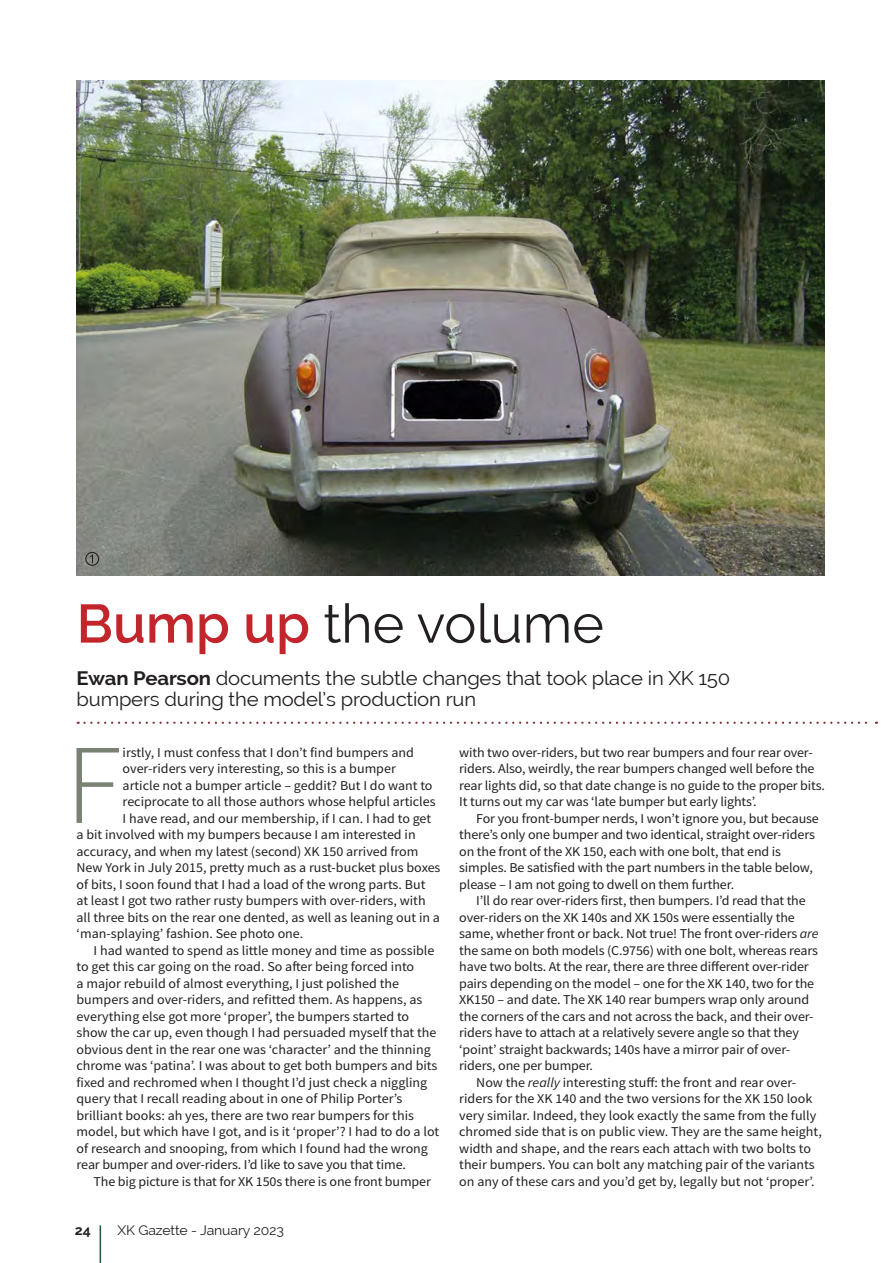
<style>
.page{position:relative;width:893px;height:1263px;background:#fff}
.page>*{position:absolute;margin:0;border:0;box-sizing:border-box;transform-origin:0 0}
.t1{font:300 113.7px "Source Sans Pro";color:#7a8373;scale:1.04 1}
.t2{font:54px "Raleway";color:#231f20}
.t3{font:19.5px/21px "Raleway";letter-spacing:-.01em;color:#231f20;scale:1.04 1}
.t4{font:13.5px/16.5px "Source Sans Pro";letter-spacing:-.01em;color:#231f20;scale:1.04 1}
.t5{font:13.5px "Raleway";letter-spacing:-.01em;color:#231f20;scale:1.04 1}
.t6{font:700 13.5px "Raleway";color:#231f20;scale:1.04 1}
.s1{font-weight:600;color:#c2262c}
.s2{font-weight:700}
.s3{font-style:italic}
</style>
<div class="page">
<hr style="left:100px;top:1225px;width:1px;height:38px;background:#1e553f">
<svg style="left:78px;top:722px;width:799px;height:2px"></svg>
<img style="left:77px;top:80px;width:748px;height:495px">
<svg style="left:90px;top:554px;width:3px;height:9px"></svg>
<div style="left:85px;top:552px;width:14px;height:14px;border:1px solid #231f20;border-radius:50%"></div>
<h2 class="t2" style="left:77px;top:592px;width:529px"><span class="s1">Bump up</span> the volume</h2>
<h3 class="t3" style="left:77px;top:668px;width:630px"><span class="s2">Ewan Pearson</span> documents the subtle changes that took place in XK 150 bumpers during the model’s production run</h3>
<p class="t4" style="left:459px;top:744px;width:353px">with two over-riders, but two rear bumpers and four rear over&shy;riders. Also, weirdly, the rear bumpers changed well before the rear lights did, so that date change is no guide to the proper bits.<br>It turns out my car was ‘late bumper but early lights’.</p>
<p class="t4" style="left:459px;top:810px;width:347px;text-indent:17px">For you front-bumper nerds, I won’t ignore you, but because there’s only one bumper and two identical, straight over-riders on the front of the XK 150, each with one bolt, that end is simples. Be satisfied with the part numbers in the table below, please – I am not going to dwell on them further.</p>
<p class="t4" style="left:476px;top:892px;width:318px">I’ll do rear over-riders first, then bumpers. I’d read that the</p>
<p class="t4" style="left:459px;top:909px;width:324px">over-riders on the XK 140s and XK 150s were essentially the</p>
<p class="t4" style="left:459px;top:925px;width:347px">same, whether front or back. Not true! The front over-riders <span class="s3">are</span></p>
<p class="t4" style="left:459px;top:942px;width:346px">the same on both models (C.9756) with one bolt, whereas rears</p>
<p class="t4" style="left:459px;top:958px;width:337px">have two bolts. At the rear, there are three different over-rider</p>
<p class="t4" style="left:459px;top:975px;width:343px">pairs depending on the model – one for the XK 140, two for the</p>
<p class="t4" style="left:459px;top:991px;width:338px">XK150 – and date. The XK 140 rear bumpers wrap only around</p>
<p class="t4" style="left:459px;top:1008px;width:342px">the corners of the cars and not across the back, and their over-</p>
<p class="t4" style="left:459px;top:1024px;width:328px">riders have to attach at a relatively severe angle so that they</p>
<p class="t4" style="left:459px;top:1041px;width:320px">‘point’ straight backwards; 140s have a mirror pair of over-</p>
<p class="t4" style="left:459px;top:1057px;width:130px">riders, one per bumper.</p>
<p class="t4" style="left:476px;top:1074px;width:309px">Now the <span class="s3">really</span> interesting stuff: the front and rear over-</p>
<p class="t4" style="left:459px;top:1090px;width:341px">riders for the XK 140 and the two versions for the XK 150 look</p>
<p class="t4" style="left:459px;top:1107px;width:345px">very similar. Indeed, they look exactly the same from the fully</p>
<p class="t4" style="left:459px;top:1123px;width:350px">chromed side that is on public view. They are the same height,</p>
<p class="t4" style="left:459px;top:1140px;width:340px">width and shape, and the rears each attach with two bolts to</p>
<p class="t4" style="left:459px;top:1156px;width:343px">their bumpers. You can bolt any matching pair of the variants</p>
<p class="t4" style="left:459px;top:1173px;width:343px">on any of these cars and you’d get by, legally but not ‘proper’.</p>
<h1 class="t1" style="left:65px;top:715px;width:56px">F</h1>
<p class="t4" style="left:123px;top:744px;width:282px">irstly, I must confess that I don’t find bumpers and</p>
<p class="t4" style="left:123px;top:760px;width:264px">over-riders very interesting, so this is a bumper</p>
<p class="t4" style="left:123px;top:777px;width:299px">article not a bumper article – geddit? But I do want to</p>
<p class="t4" style="left:123px;top:793px;width:303px">reciprocate to all those authors whose helpful articles</p>
<p class="t4" style="left:123px;top:810px;width:298px">I have read, and our membership, if I can. I had to get</p>
<p class="t4" style="left:77px;top:826px;width:328px">a bit involved with my bumpers because I am interested in</p>
<p class="t4" style="left:77px;top:843px;width:330px">accuracy, and when my latest (second) XK 150 arrived from</p>
<p class="t4" style="left:77px;top:859px;width:351px">New York in July 2015, pretty much as a rust-bucket plus boxes</p>
<p class="t4" style="left:77px;top:876px;width:337px">of bits, I soon found that I had a load of the wrong parts. But</p>
<p class="t4" style="left:77px;top:892px;width:337px">at least I got two rather rusty bumpers with over-riders, with</p>
<p class="t4" style="left:77px;top:909px;width:351px">all three bits on the rear one dented, as well as leaning out in a</p>
<p class="t4" style="left:77px;top:925px;width:220px">‘man-splaying’ fashion. See photo one.</p>
<p class="t4" style="left:94px;top:942px;width:329px">I had wanted to spend as little money and time as possible</p>
<p class="t4" style="left:77px;top:958px;width:326px">to get this car going on the road. So after being forced into</p>
<p class="t4" style="left:77px;top:975px;width:312px">a major rebuild of almost everything, I just polished the</p>
<p class="t4" style="left:77px;top:991px;width:334px">bumpers and over-riders, and refitted them. As happens, as</p>
<p class="t4" style="left:77px;top:1008px;width:321px">everything else got more ‘proper’, the bumpers started to</p>
<p class="t4" style="left:77px;top:1024px;width:348px">show the car up, even though I had persuaded myself that the</p>
<p class="t4" style="left:77px;top:1041px;width:342px">obvious dent in the rear one was ‘character’ and the thinning</p>
<p class="t4" style="left:77px;top:1057px;width:349px">chrome was ‘patina’. I was about to get both bumpers and bits</p>
<p class="t4" style="left:77px;top:1074px;width:339px">fixed and rechromed when I thought I’d just check a niggling</p>
<p class="t4" style="left:77px;top:1090px;width:315px">query that I recall reading about in one of Philip Porter’s</p>
<p class="t4" style="left:77px;top:1107px;width:326px">brilliant books: ah yes, there are two rear bumpers for this</p>
<p class="t4" style="left:77px;top:1123px;width:350px">model, but which have I got, and is it ‘proper’? I had to do a lot</p>
<p class="t4" style="left:77px;top:1140px;width:339px">of research and snooping, from which I found had the wrong</p>
<p class="t4" style="left:77px;top:1156px;width:318px">rear bumper and over-riders. I’d like to save you that time.</p>
<p class="t4" style="left:94px;top:1173px;width:326px">The big picture is that for XK 150s there is one front bumper</p>
<p class="t6" style="left:75px;top:1223px;width:17px">24</p>
<p class="t5" style="left:118px;top:1223px;width:162px">XK Gazette - January 2023</p>
</div>
